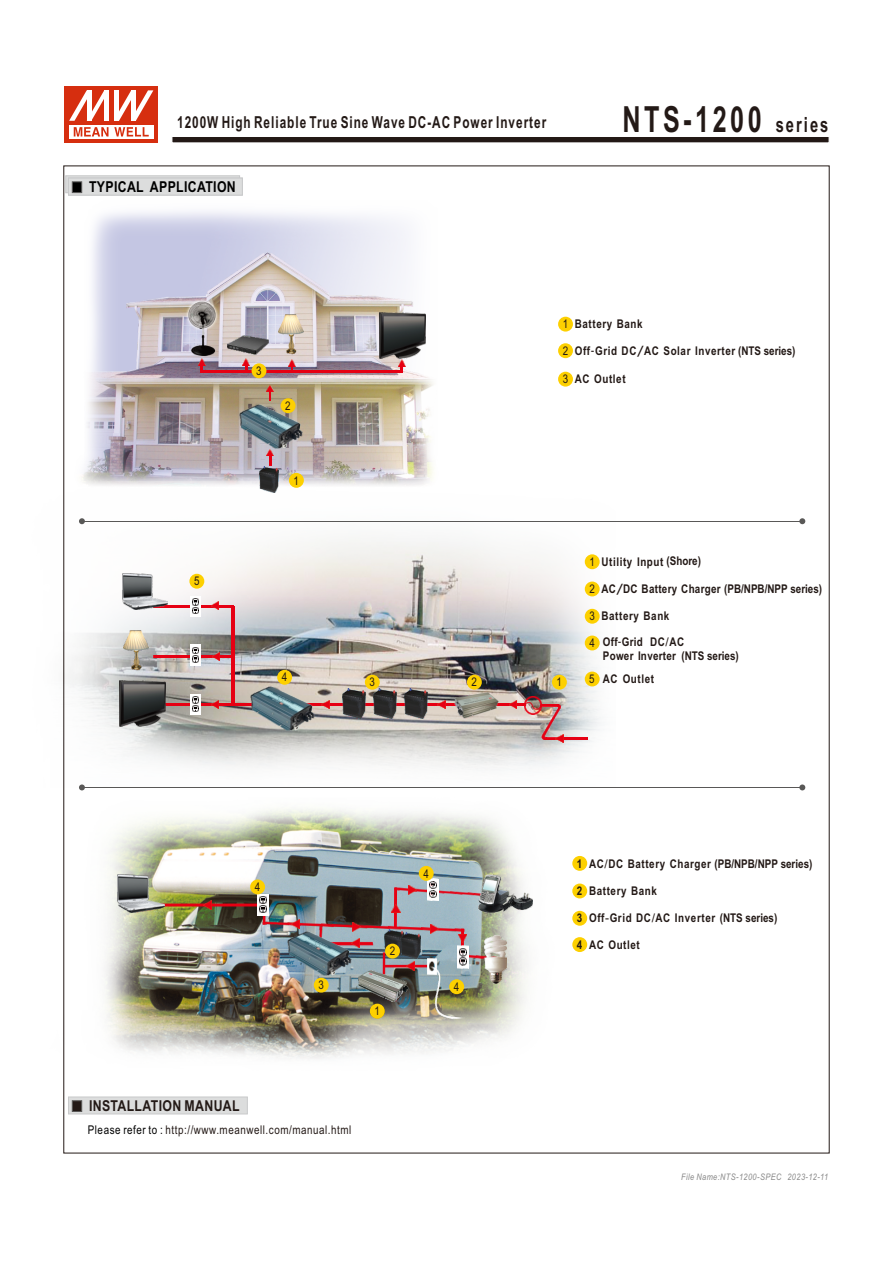
<style>
.page{position:relative;width:893px;height:1263px;background:#fff}
.page>*{position:absolute;margin:0;border:0;box-sizing:border-box;transform-origin:0 0}
.t1{font:700 36px "Arial Narrow";letter-spacing:.115em;color:#231916;scale:.85 1}
.t2{font:700 16.5px "Arial Narrow";letter-spacing:.07em;color:#231916;scale:.87 1}
.t3{font:700 15px "Arial Narrow";letter-spacing:.025em;color:#000}
.t4{font:700 15px "Arial Narrow";letter-spacing:.025em;color:#231916}
.t5{font:700 12px/26.1px "Arial Narrow";letter-spacing:.05em;color:#231916}
.t6{font:700 12px/23.9px "Arial Narrow";letter-spacing:.02em;color:#231916}
.t7{font:12px "Arial Narrow";letter-spacing:.045em;color:#231916}
.t8{font:italic 9px "Arial Narrow";letter-spacing:.045em;color:#898989}
.s1{font-size:21px}
.s2{font-weight:400}
.s3{font-family:"Lucida Sans";font-weight:600}
.s4{font-family:"Arial Unicode MS";font-weight:400}
.s5{color:#000}
</style>
<div class="page">
<svg style="left:172px;top:137px;width:657px;height:6px;background:#3b322f"></svg>
<div style="left:65px;top:87px;width:93px;height:56px;background:#d62e0f"></div>
<svg style="left:69px;top:125px;width:84px;height:13px"></svg>
<svg style="left:74px;top:127px;width:75px;height:9px"></svg>
<svg style="left:69px;top:90px;width:84px;height:31px"></svg>
<svg style="left:68px;top:1109px;width:180px;height:5px"></svg>
<img style="left:63px;top:488px;width:537px;height:255px">
<img style="left:232px;top:606px;width:2px;height:34px">
<img style="left:167px;top:605px;width:66px;height:2px">
<img style="left:190px;top:596px;width:11px;height:20px">
<svg style="left:192px;top:598px;width:7px;height:16px"></svg>
<svg style="left:211px;top:602px;width:8px;height:8px"></svg>
<img style="left:122px;top:574px;width:45px;height:36px">
<div style="left:585px;top:609px;width:15px;height:15px;background:#fdd000;border-radius:50%"></div>
<div style="left:585px;top:671px;width:15px;height:15px;background:#fdd000;border-radius:50%"></div>
<div style="left:585px;top:635px;width:15px;height:15px;background:#fdd000;border-radius:50%"></div>
<div style="left:585px;top:581px;width:15px;height:15px;background:#fdd000;border-radius:50%"></div>
<div style="left:585px;top:554px;width:15px;height:15px;background:#fdd000;border-radius:50%"></div>
<hr style="left:84px;top:787px;width:718px;height:1px;background:#595857">
<svg style="left:799px;top:784px;width:6px;height:6px"></svg>
<div style="left:189px;top:574px;width:15px;height:15px;background:#fdd000;border-radius:50%"></div>
<img style="left:75px;top:253px;width:369px;height:288px">
<img style="left:208px;top:254px;width:57px;height:40px">
<img style="left:271px;top:254px;width:57px;height:40px">
<img style="left:279px;top:314px;width:24px;height:42px">
<img style="left:185px;top:300px;width:33px;height:56px">
<img style="left:259px;top:466px;width:20px;height:26px">
<svg style="left:266px;top:385px;width:8px;height:15px"></svg>
<svg style="left:288px;top:360px;width:8px;height:11px"></svg>
<svg style="left:398px;top:360px;width:7px;height:12px"></svg>
<svg style="left:198px;top:359px;width:7px;height:14px"></svg>
<svg style="left:243px;top:361px;width:7px;height:10px"></svg>
<svg style="left:267px;top:452px;width:7px;height:13px"></svg>
<img style="left:201px;top:371px;width:202px;height:2px">
<svg style="left:65px;top:175px;width:178px;height:20px;background:#d3d3d4"></svg>
<div style="left:558px;top:372px;width:15px;height:15px;background:#fdd000;border-radius:50%"></div>
<div style="left:558px;top:343px;width:15px;height:15px;background:#fdd000;border-radius:50%"></div>
<div style="left:558px;top:317px;width:15px;height:15px;background:#fdd000;border-radius:50%"></div>
<div style="left:289px;top:473px;width:15px;height:15px;background:#fdd000;border-radius:50%"></div>
<div style="left:252px;top:363px;width:14px;height:15px;background:#fdd000;border-radius:50%"></div>
<svg style="left:281px;top:398px;width:15px;height:15px"></svg>
<img style="left:227px;top:330px;width:41px;height:31px">
<img style="left:380px;top:312px;width:45px;height:46px">
<hr style="left:84px;top:521px;width:718px;height:1px;background:#595857">
<svg style="left:79px;top:518px;width:6px;height:6px"></svg>
<svg style="left:799px;top:518px;width:6px;height:6px"></svg>
<img style="left:124px;top:630px;width:24px;height:10px">
<img style="left:236px;top:400px;width:70px;height:52px">
<img style="left:63px;top:640px;width:524px;height:469px">
<img style="left:164px;top:903px;width:94px;height:3px">
<img style="left:262px;top:915px;width:4px;height:7px">
<img style="left:394px;top:892px;width:3px;height:30px">
<img style="left:382px;top:952px;width:4px;height:18px">
<img style="left:461px;top:931px;width:3px;height:15px">
<img style="left:262px;top:922px;width:202px;height:9px">
<img style="left:394px;top:887px;width:33px;height:5px">
<img style="left:469px;top:954px;width:16px;height:6px">
<img style="left:438px;top:890px;width:40px;height:7px">
<img style="left:383px;top:964px;width:45px;height:3px">
<img style="left:359px;top:942px;width:14px;height:3px">
<svg style="left:291px;top:920px;width:8px;height:7px"></svg>
<svg style="left:407px;top:961px;width:8px;height:9px"></svg>
<svg style="left:203px;top:900px;width:8px;height:9px"></svg>
<svg style="left:354px;top:939px;width:5px;height:8px"></svg>
<svg style="left:391px;top:904px;width:9px;height:8px"></svg>
<svg style="left:430px;top:925px;width:8px;height:8px"></svg>
<svg style="left:352px;top:922px;width:8px;height:9px"></svg>
<svg style="left:408px;top:886px;width:8px;height:8px"></svg>
<svg style="left:458px;top:934px;width:9px;height:8px"></svg>
<img style="left:258px;top:894px;width:11px;height:21px">
<svg style="left:260px;top:897px;width:7px;height:16px"></svg>
<img style="left:427px;top:879px;width:11px;height:22px">
<svg style="left:429px;top:881px;width:7px;height:17px"></svg>
<img style="left:458px;top:946px;width:11px;height:22px">
<svg style="left:460px;top:949px;width:7px;height:16px"></svg>
<img style="left:428px;top:958px;width:8px;height:16px">
<img style="left:117px;top:875px;width:47px;height:38px">
<img style="left:359px;top:970px;width:49px;height:32px">
<img style="left:385px;top:929px;width:35px;height:29px">
<img style="left:430px;top:966px;width:34px;height:53px">
<img style="left:478px;top:874px;width:54px;height:38px">
<img style="left:485px;top:936px;width:21px;height:47px">
<div style="left:370px;top:1004px;width:15px;height:14px;background:#fdd000;border-radius:50%"></div>
<div style="left:250px;top:879px;width:15px;height:15px;background:#fdd000;border-radius:50%"></div>
<div style="left:449px;top:979px;width:15px;height:15px;background:#fdd000;border-radius:50%"></div>
<div style="left:419px;top:866px;width:15px;height:15px;background:#fdd000;border-radius:50%"></div>
<div style="left:314px;top:978px;width:15px;height:14px;background:#fdd000;border-radius:50%"></div>
<div style="left:385px;top:944px;width:15px;height:14px;background:#fdd000;border-radius:50%"></div>
<img style="left:285px;top:927px;width:69px;height:52px">
<h2 class="t2" style="left:177px;top:116px;width:426px">1200W High Reliable True Sine Wave DC-AC Power Inverter</h2>
<h1 class="t1" style="left:623px;top:106px;width:244px">NTS-1200 <span class="s1">series</span></h1>
<p class="t3" style="left:86px;top:179px;width:148px">TYPICAL APPLICATION</p>
<p class="t3" style="left:89px;top:182px;width:148px">TYPICAL APPLICATION</p>
<p class="t7" style="left:194px;top:577px;width:7px">5</p>
<p class="t7" style="left:256px;top:366px;width:7px">3</p>
<p class="t7" style="left:285px;top:401px;width:7px">2</p>
<p class="t7" style="left:294px;top:476px;width:7px">1</p>
<p class="t7" style="left:282px;top:673px;width:7px">4</p>
<p class="t5" style="left:563px;top:312px;width:82px"><span class="s2">1</span> Battery Bank</p>
<p class="t5" style="left:563px;top:339px;width:234px"><span class="s2">2</span> Off<span class="s3">-</span>Grid DC<span class="s3">/</span>AC Solar Inverter (NTS series)</p>
<p class="t5" style="left:563px;top:367px;width:64px"><span class="s2">3</span> AC Outlet</p>
<p class="t7" style="left:369px;top:678px;width:7px">3</p>
<p class="t7" style="left:472px;top:678px;width:7px">2</p>
<p class="t7" style="left:557px;top:678px;width:7px">1</p>
<p class="t5" style="left:589px;top:550px;width:113px"><span class="s2">1</span> Utility Input (Shore)</p>
<p class="t6" style="left:589px;top:578px;width:234px"><span class="s2">2</span> AC<span class="s3">/</span>DC Battery Charger (PB/NPB/NPP series)</p>
<p class="t5" style="left:589px;top:604px;width:96px"><span class="s2">3</span> Battery Bank<br><span class="s2">4</span> Off<span class="s3">-</span>Grid DC<span class="s4">/</span>AC</p>
<p class="t6" style="left:589px;top:644px;width:151px;text-indent:14px">Power Inverter (NTS series)<br><span class="s2">5</span> AC Outlet</p>
<p class="t7" style="left:255px;top:882px;width:7px">4</p>
<p class="t7" style="left:318px;top:980px;width:7px">3</p>
<p class="t7" style="left:390px;top:946px;width:7px">2</p>
<p class="t7" style="left:374px;top:1006px;width:7px">1</p>
<p class="t7" style="left:423px;top:869px;width:7px">4</p>
<p class="t7" style="left:454px;top:982px;width:7px">4</p>
<p class="t4" style="left:89px;top:1100px;width:152px">INSTALLATION MANUAL</p>
<p class="t7" style="left:88px;top:1125px;width:265px"><span class="s5">Please refer to :</span> http://www.meanwell.com/manual.html</p>
<p class="t5" style="left:577px;top:852px;width:237px">1 AC<span class="s4">/</span>DC Battery Charger (PB/NPB/NPP series)</p>
<p class="t5" style="left:577px;top:879px;width:82px">2 Battery Bank</p>
<p class="t5" style="left:577px;top:906px;width:202px">3 Off<span class="s4">-</span>Grid DC<span class="s4">/</span>AC Inverter (NTS series)</p>
<p class="t5" style="left:577px;top:933px;width:64px">4 AC Outlet</p>
<p class="t8" style="left:681px;top:1173px;width:148px">File Name:NTS-1200-SPEC 2023-12-11</p>
</div>
